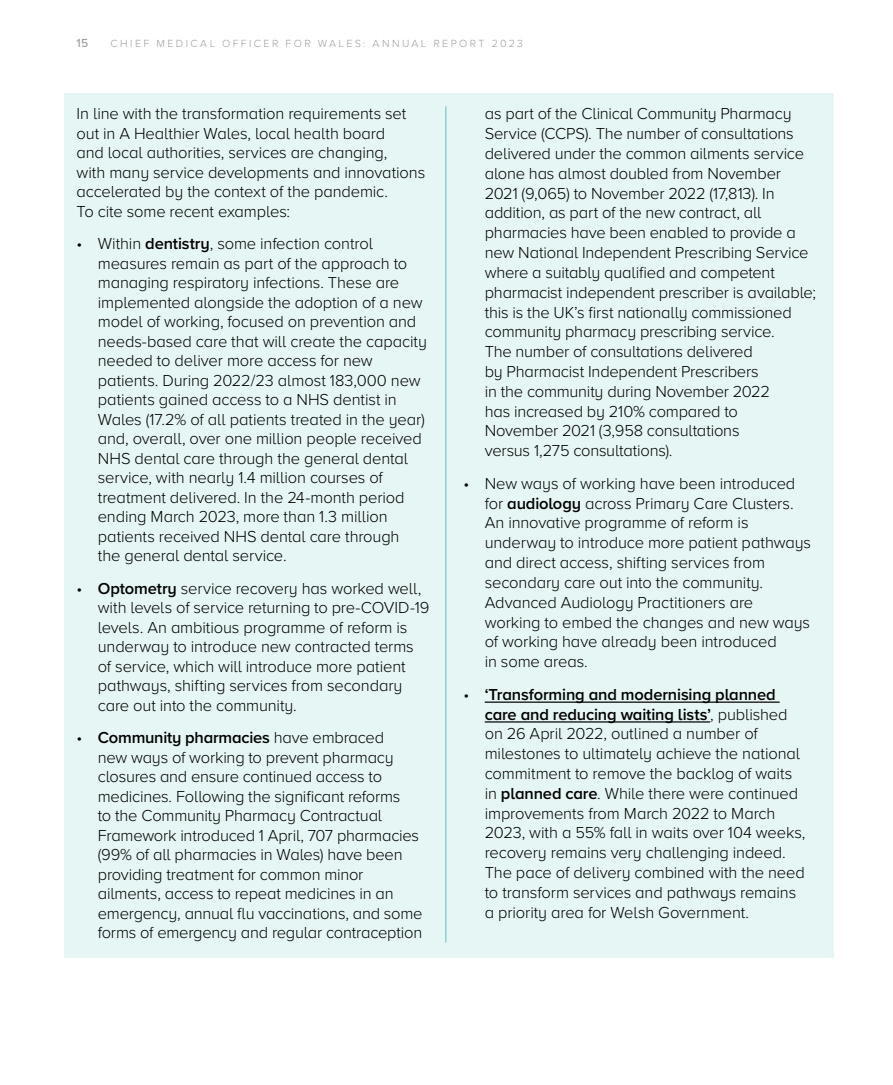
<style>
.page{position:relative;width:893px;height:1085px;background:#fff}
.page>*{position:absolute;margin:0;border:0;box-sizing:border-box;transform-origin:0 0}
.Bullets{font:300 16.5px/19.8px "Proxima Nova";letter-spacing:-.01em;color:#000}
.Body{font:300 16.5px/19.5px "Proxima Nova";letter-spacing:-.01em;color:#000}
.t1{font:500 12px "Proxima Nova";color:#9d9d9c}
.t2{font:300 10.8px "Proxima Nova";letter-spacing:.225em;color:#9d9d9c}
.s1{font-weight:600}
</style>
<div class="page">
<div style="left:64px;top:93px;width:770px;height:864px;background:#e6f6f5"></div>
<hr style="left:485px;top:701px;width:295px;height:1px;background:#000">
<hr style="left:485px;top:721px;width:225px;height:1px;background:#000">
<hr style="left:445px;top:106px;width:1px;height:836px;background:#60bcbc">
<p class="t1" style="left:77px;top:34px;width:13px">15</p>
<p class="t2" style="left:111px;top:35px;width:414px">CHIEF MEDICAL OFFICER FOR WALES: ANNUAL REPORT 2023</p>
<p class="Body" style="left:77px;top:103px;width:350px">In line with the transformation requirements set out in A Healthier Wales, local health board<br>and local authorities, services are changing,<br>with many service developments and innovations accelerated by the context of the pandemic.<br>To cite some recent examples:</p>
<p class="Bullets" style="left:98px;top:233px;width:331px;text-indent:-21px">• Within <span class="s1">dentistry</span>, some infection control measures remain as part of the approach to managing respiratory infections. These are implemented alongside the adoption of a new model of working, focused on prevention and needs-based care that will create the capacity needed to deliver more access for new patients. During 2022/23 almost 183,000 new patients gained access to a NHS dentist in Wales (17.2% of all patients treated in the year) and, overall, over one million people received NHS dental care through the general dental service, with nearly 1.4 million courses of treatment delivered. In the 24-month period ending March 2023, more than 1.3 million patients received NHS dental care through<br>the general dental service.</p>
<p class="Bullets" style="left:98px;top:577px;width:333px;text-indent:-21px">• <span class="s1">Optometry</span> service recovery has worked well, with levels of service returning to pre‑COVID-19 levels. An ambitious programme of reform is underway to introduce new contracted terms of service, which will introduce more patient pathways, shifting services from secondary care out into the community.</p>
<p class="Bullets" style="left:98px;top:726px;width:326px;text-indent:-21px">• <span class="s1">Community pharmacies</span> have embraced<br>new ways of working to prevent pharmacy closures and ensure continued access to medicines. Following the significant reforms<br>to the Community Pharmacy Contractual Framework introduced 1 April, 707 pharmacies (99% of all pharmacies in Wales) have been providing treatment for common minor ailments, access to repeat medicines in an emergency, annual flu vaccinations, and some forms of emergency and regular contraception</p>
<p class="Bullets" style="left:485px;top:103px;width:333px">as part of the Clinical Community Pharmacy Service (CCPS). The number of consultations delivered under the common ailments service alone has almost doubled from November 2021 (9,065) to November 2022 (17,813). In addition, as part of the new contract, all pharmacies have been enabled to provide a new National Independent Prescribing Service where a suitably qualified and competent pharmacist independent prescriber is available; this is the UK’s first nationally commissioned community pharmacy prescribing service.<br>The number of consultations delivered<br>by Pharmacist Independent Prescribers<br>in the community during November 2022<br>has increased by 210% compared to<br>November 2021 (3,958 consultations<br>versus 1,275 consultations).</p>
<p class="Bullets" style="left:485px;top:472px;width:328px;text-indent:-21px">• New ways of working have been introduced for <span class="s1">audiology</span> across Primary Care Clusters.<br>An innovative programme of reform is underway to introduce more patient pathways and direct access, shifting services from secondary care out into the community.<br>Advanced Audiology Practitioners are working to embed the changes and new ways of working have already been introduced<br>in some areas.</p>
<p class="Bullets" style="left:485px;top:683px;width:322px;text-indent:-21px">• <span class="s1">‘Transforming and modernising planned care and reducing waiting lists’</span>, published on 26 April 2022, outlined a number of milestones to ultimately achieve the national commitment to remove the backlog of waits in <span class="s1">planned care</span>. While there were continued improvements from March 2022 to March 2023, with a 55% fall in waits over 104 weeks, recovery remains very challenging indeed.<br>The pace of delivery combined with the need to transform services and pathways remains a priority area for Welsh Government.</p>
</div>
